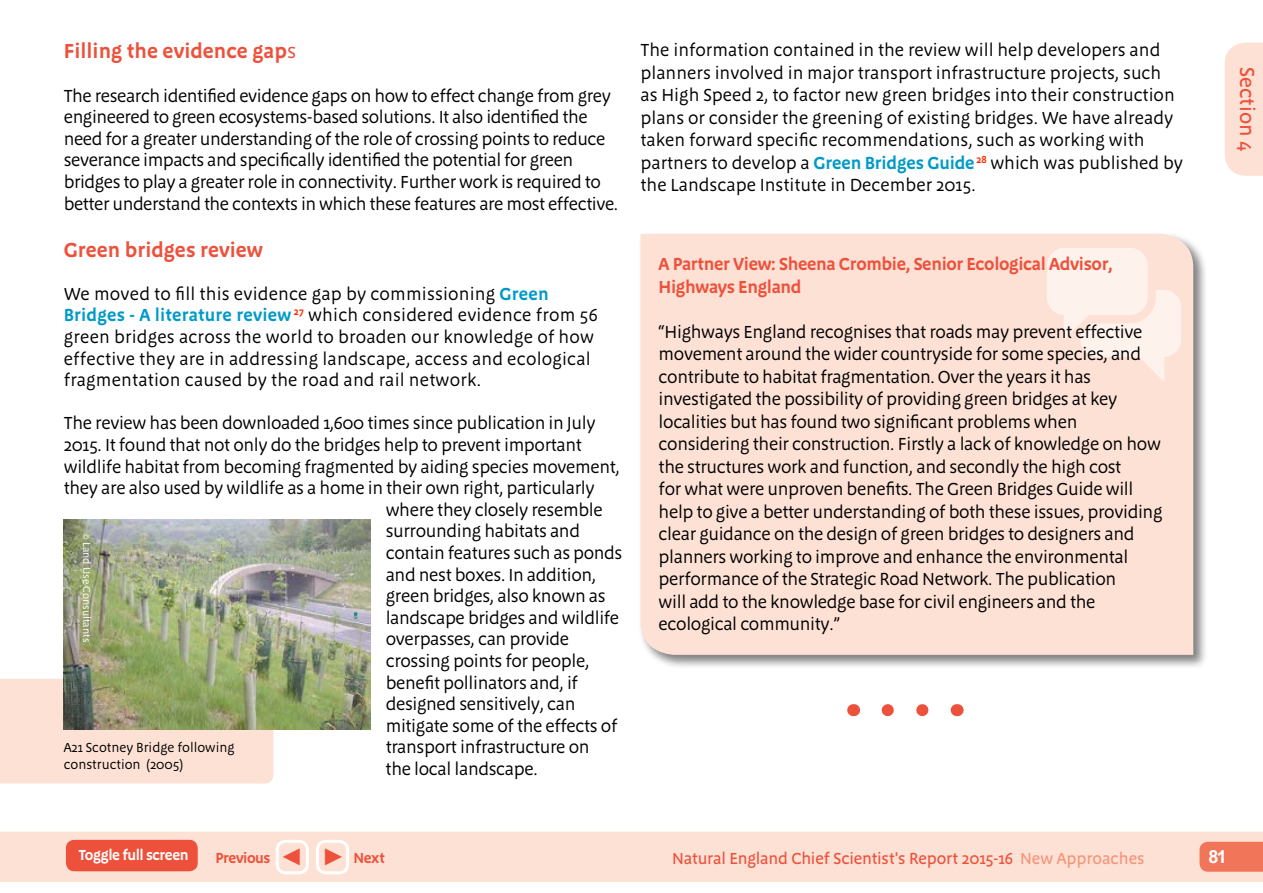
<style>
.page{position:relative;width:1263px;height:893px;background:#fff}
.page>*{position:absolute;margin:0;border:0;box-sizing:border-box;transform-origin:0 0}
.t1{font:600 21px "Megano OT";color:#ed513b}
.t2{font:500 21px "Megano OT";color:#ed513b}
.t3{font:18px/22.5px "Megano OT";letter-spacing:-.02em;color:#000}
.t4{font:18px/22.5px "Megano OT";color:#000}
.t5{font:18px/21.6px "Megano OT";letter-spacing:.01em;color:#000}
.t6{font:600 18px/22.5px "Megano OT";letter-spacing:-.02em;color:#ed513b}
.t7{font:700 18px "Arial";color:#fff}
.t8{font:500 16.5px "Megano OT";letter-spacing:-.01em;color:#ed513b}
.t9{font:600 15px "Megano OT";letter-spacing:-.03em;color:#fff}
.t10{font:600 15px "Megano OT";letter-spacing:-.03em;color:#ed513b}
.t11{font:13.5px/16.2px "Megano OT";color:#000}
.t12{font:10.5px "Megano OT";color:#fff}
.s1{font-weight:400}
.s2{font-weight:600;color:#009ac7}
.s3{font-family:"Arial";font-weight:400;font-size:24px}
.s4{color:#f49579}
</style>
<div class="page">
<div style="left:1225px;top:43px;width:38px;height:133px;background:#fde1d5"></div>
<div style="left:0;top:832px;width:1263px;height:50px;background:#fde1d5"></div>
<div style="left:66px;top:840px;width:132px;height:31px;background:#ed513b;border-radius:9px"></div>
<div style="left:276px;top:840px;width:33px;height:34px;border:3px solid #fff;border-radius:9px"></div>
<div style="left:316px;top:840px;width:33px;height:34px;border:3px solid #fff;border-radius:9px"></div>
<div style="left:1199px;top:842px;width:64px;height:30px;background:#f17659"></div>
<div style="left:0;top:679px;width:273px;height:104px;background:#fde1d5"></div>
<img style="left:64px;top:520px;width:306px;height:210px">
<div style="left:638px;top:232px;width:569px;height:438px;background:#000;opacity:.5"></div>
<div style="left:640px;top:234px;width:553px;height:421px;background:#fde1d5"></div>
<svg style="left:1080px;top:290px;width:101px;height:92px;background:#fdeae2"></svg>
<div style="left:1047px;top:248px;width:100px;height:67px;background:#fef2ed;border-radius:17px"></div>
<svg style="left:888px;top:704px;width:41px;height:12px"></svg>
<svg style="left:853px;top:704px;width:1px;height:12px"></svg>
<svg style="left:957px;top:704px;width:1px;height:12px"></svg>
<p class="t1" style="left:64px;top:39px;width:234px">Filling the evidence gap<span class="s1">s</span></p>
<p class="t3" style="left:64px;top:85px;width:556px;line-height:21.6px">The research identified evidence gaps on how to effect change from grey engineered to green ecosystems-based solutions. It also identified the need for a greater understanding of the role of crossing points to reduce severance impacts and specifically identified the potential for green bridges to play a greater role in connectivity. Further work is required to better understand the contexts in which these features are most effective.</p>
<p class="t1" style="left:64px;top:237px;width:201px">Green bridges review</p>
<p class="t5" style="left:64px;top:283px;width:535px">We moved to fill this evidence gap by commissioning <span class="s2">Green Bridges - A literature review</span> <sup>27</sup> which considered evidence from 56 green bridges across the world to broaden our knowledge of how effective they are in addressing landscape, access and ecological fragmentation caused by the road and rail network.</p>
<p class="t3" style="left:64px;top:412px;width:533px">The review has been downloaded 1,600 times since publication in July</p>
<p class="t3" style="left:64px;top:434px;width:520px">2015. It found that not only do the bridges help to prevent important</p>
<p class="t3" style="left:64px;top:455px;width:557px">wildlife habitat from becoming fragmented by aiding species movement,</p>
<p class="t3" style="left:64px;top:477px;width:532px">they are also used by wildlife as a home in their own right, particularly</p>
<p class="t3" style="left:386px;top:498px;width:218px">where they closely resemble</p>
<p class="t3" style="left:386px;top:520px;width:196px">surrounding habitats and</p>
<p class="t3" style="left:386px;top:542px;width:238px">contain features such as ponds</p>
<p class="t3" style="left:386px;top:563px;width:212px">and nest boxes. In addition,</p>
<p class="t3" style="left:386px;top:585px;width:221px">green bridges, also known as</p>
<p class="t3" style="left:386px;top:606px;width:235px">landscape bridges and wildlife</p>
<p class="t3" style="left:386px;top:628px;width:185px">overpasses, can provide</p>
<p class="t3" style="left:386px;top:650px;width:205px">crossing points for people,</p>
<p class="t3" style="left:386px;top:671px;width:194px">benefit pollinators and, if</p>
<p class="t3" style="left:386px;top:693px;width:191px">designed sensitively, can</p>
<p class="t3" style="left:386px;top:714px;width:233px">mitigate some of the effects of</p>
<p class="t3" style="left:386px;top:736px;width:205px">transport infrastructure on</p>
<p class="t3" style="left:386px;top:758px;width:154px">the local landscape.</p>
<p class="t12" style="left:93px;top:533px;width:111px;rotate:90deg">© Land Use Consultants</p>
<p class="t11" style="left:64px;top:740px;width:172px">A21 Scotney Bridge following construction (2005)</p>
<p class="t4" style="left:640px;top:39px;width:544px">The information contained in the review will help developers and planners involved in major transport infrastructure projects, such<br>as High Speed 2, to factor new green bridges into their construction plans or consider the greening of existing bridges. We have already taken forward specific recommendations, such as working with partners to develop a <span class="s2">Green Bridges Guide</span> <sup>28</sup> which was published by the Landscape Institute in December 2015.</p>
<p class="t6" style="left:659px;top:253px;width:456px">A Partner View: Sheena Crombie, Senior Ecological Advisor,<br>Highways England</p>
<p class="t3" style="left:659px;top:320px;width:505px">“Highways England recognises that roads may prevent effective movement around the wider countryside for some species, and contribute to habitat fragmentation. Over the years it has investigated the possibility of providing green bridges at key localities but has found two significant problems when considering their construction. Firstly a lack of knowledge on how the structures work and function, and secondly the high cost<br>for what were unproven benefits. The Green Bridges Guide will help to give a better understanding of both these issues, providing clear guidance on the design of green bridges to designers and planners working to improve and enhance the environmental performance of the Strategic Road Network. The publication<br>will add to the knowledge base for civil engineers and the ecological community.”</p>
<p class="t2" style="left:1260px;top:67px;width:86px;rotate:90deg">Section 4</p>
<p class="t9" style="left:79px;top:846px;width:112px">Toggle full screen</p>
<p class="t10" style="left:215px;top:849px;width:89px">Previous <span class="s3">◄</span></p>
<p class="t10" style="left:353px;top:849px;width:33px">Next</p>
<p class="t8" style="left:672px;top:849px;width:474px">Natural England Chief Scientist's Report 2015-16 <span class="s4">New Approaches</span></p>
<p class="t7" style="left:1208px;top:844px;width:20px">81</p>
</div>
